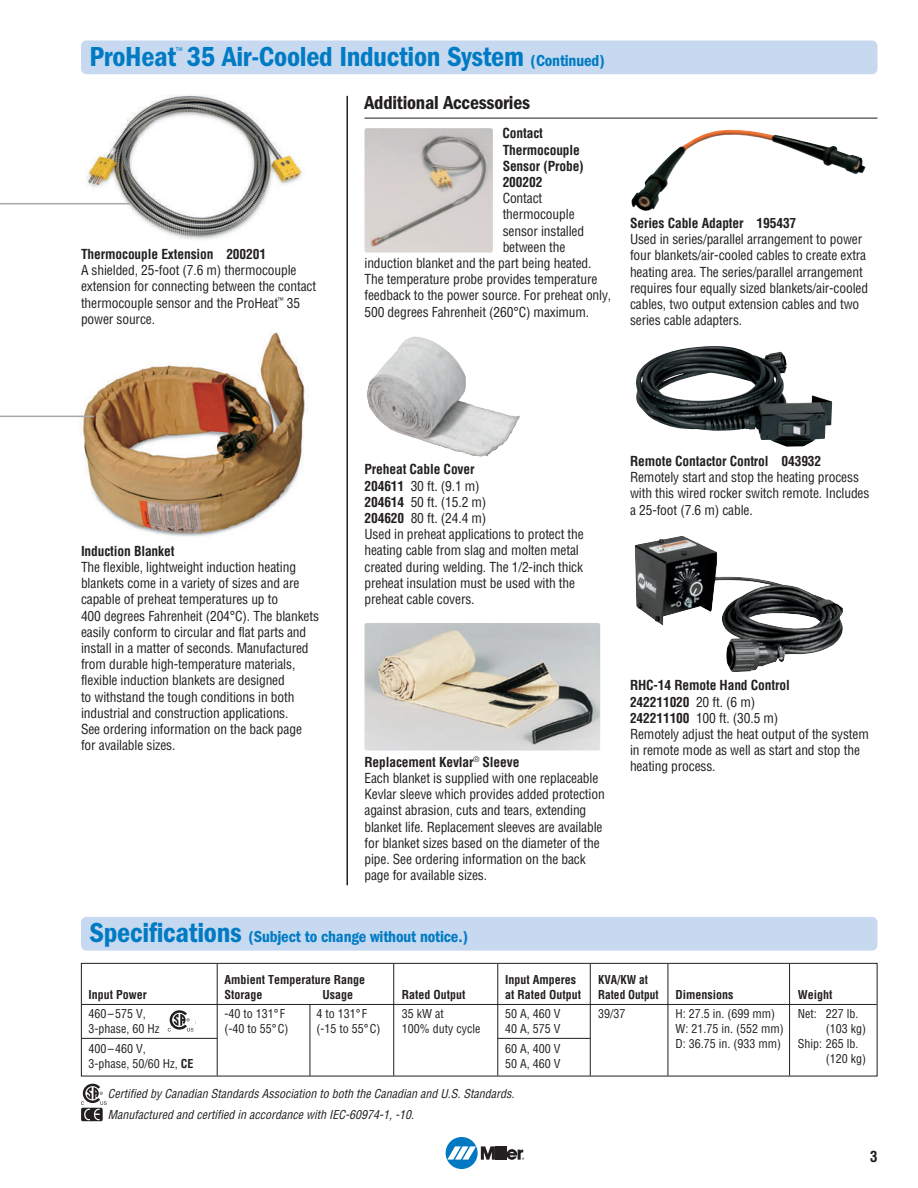
<style>
.page{position:relative;width:918px;height:1188px;background:#fff}
.page>*{position:absolute;margin:0;border:0;box-sizing:border-box;transform-origin:0 0}
.t1{font:28.5px "ITC Franklin Gothic Std Dm Cd";letter-spacing:-.01em;color:#007bc3}
.t2{font:19.5px "ITC Franklin Gothic Std Dm Cd";letter-spacing:-.01em;color:#231f20}
.t3{font:16.5px "ITC Franklin Gothic Std Dm Cd";letter-spacing:-.01em;color:#007bc3}
.t4{font:700 condensed 15px "Helvetica";color:#231f20}
.t5{font:condensed 13.5px/16.2px "Helvetica";letter-spacing:-.01em;color:#231f20}
.t6{font:700 condensed 13.5px/16.2px "Helvetica";letter-spacing:-.01em;color:#231f20}
.t7{font:condensed 12px/15px "Helvetica";color:#231f20}
.t8{font:italic condensed 12px "Helvetica";color:#231f20}
.t9{font:700 condensed 12px/15px "Helvetica";color:#231f20}
.t10{font:700 condensed 12px/15px "Helvetica";color:#231f20;scale:.95 1}
.t11{font:condensed 9px "Helvetica";color:#007bc3}
.s1{font-size:16.5px}
.s2{font-weight:700}
.s3{font-size:28.5px}
</style>
<div class="page">
<div style="left:446px;top:1137px;width:32px;height:32px;background:#0079c2;border-radius:50%"></div>
<hr style="left:499px;top:1146px;width:3px;height:14px;background:#231f20">
<hr style="left:503px;top:1146px;width:3px;height:14px;background:#231f20">
<svg style="left:447px;top:1146px;width:52px;height:14px"></svg>
<svg style="left:507px;top:1149px;width:17px;height:11px"></svg>
<div style="left:81px;top:40px;width:797px;height:34px;background:#c6d9f0;border-radius:5px"></div>
<hr style="left:346px;top:96px;width:2px;height:789px;background:#231f20">
<img style="left:365px;top:623px;width:235px;height:128px;border-radius:2px">
<img style="left:635px;top:536px;width:209px;height:136px">
<img style="left:631px;top:129px;width:235px;height:82px">
<img style="left:636px;top:346px;width:196px;height:101px">
<img style="left:365px;top:128px;width:128px;height:125px;border-radius:2px">
<img style="left:367px;top:336px;width:153px;height:121px">
<hr style="left:365px;top:118px;width:513px;height:1px;background:#231f20">
<img style="left:67px;top:332px;width:241px;height:205px">
<img style="left:81px;top:95px;width:222px;height:145px">
<div style="left:81px;top:917px;width:797px;height:34px;background:#c6d9f0;border-radius:5px"></div>
<div style="left:81px;top:963px;width:797px;height:113px;border:1px solid #231f20"></div>
<hr style="left:497px;top:964px;width:1px;height:112px;background:#231f20">
<hr style="left:310px;top:1005px;width:1px;height:71px;background:#231f20">
<hr style="left:217px;top:964px;width:1px;height:112px;background:#231f20">
<hr style="left:393px;top:964px;width:1px;height:112px;background:#231f20">
<hr style="left:789px;top:964px;width:1px;height:112px;background:#231f20">
<hr style="left:82px;top:1004px;width:795px;height:1px;background:#231f20">
<hr style="left:82px;top:1038px;width:135px;height:1px;background:#231f20">
<hr style="left:498px;top:1038px;width:92px;height:1px;background:#231f20">
<hr style="left:590px;top:964px;width:1px;height:112px;background:#231f20">
<hr style="left:668px;top:964px;width:1px;height:112px;background:#231f20">
<hr style="left:0;top:203px;width:131px;height:1px;background:#a8a9ad">
<hr style="left:0;top:416px;width:94px;height:1px;background:#a8a9ad">
<svg style="left:81px;top:1084px;width:26px;height:37px"></svg>
<svg style="left:168px;top:1010px;width:25px;height:22px"></svg>
<h1 class="t1" style="left:90px;top:47px;width:517px">ProHeat 35 Air-Cooled Induction System <span class="s1">(Continued)</span></h1>
<p class="t11" style="left:176px;top:47px;width:8px">™</p>
<p class="t6" style="left:81px;top:247px;width:187px">Thermocouple Extension 200201</p>
<p class="t5" style="left:81px;top:263px;width:237px">A shielded, 25-foot (7.6 m) thermocouple extension for connecting between the contact thermocouple sensor and the ProHeat<sup>™</sup> 35 power source.</p>
<h2 class="t2" style="left:365px;top:96px;width:167px">Additional Accessories</h2>
<p class="t6" style="left:503px;top:126px;width:83px">Contact<br>Thermocouple<br>Sensor (Probe)<br>200202</p>
<p class="t5" style="left:503px;top:191px;width:41px">Contact</p>
<p class="t5" style="left:503px;top:207px;width:73px">thermocouple</p>
<p class="t5" style="left:503px;top:224px;width:83px">sensor installed</p>
<p class="t5" style="left:503px;top:240px;width:64px">between the</p>
<p class="t5" style="left:365px;top:256px;width:229px">induction blanket and the part being heated.</p>
<p class="t5" style="left:365px;top:272px;width:234px">The temperature probe provides temperature</p>
<p class="t5" style="left:365px;top:288px;width:248px">feedback to the power source. For preheat only,</p>
<p class="t5" style="left:365px;top:305px;width:226px">500 degrees Fahrenheit (260°C) maximum.</p>
<p class="t6" style="left:630px;top:216px;width:168px">Series Cable Adapter 195437</p>
<p class="t5" style="left:630px;top:232px;width:240px">Used in series/parallel arrangement to power four blankets/air-cooled cables to create extra heating area. The series/parallel arrangement requires four equally sized blankets/air-cooled cables, two output extension cables and two series cable adapters.</p>
<p class="t6" style="left:81px;top:544px;width:95px">Induction Blanket</p>
<p class="t5" style="left:81px;top:560px;width:240px">The flexible, lightweight induction heating blankets come in a variety of sizes and are capable of preheat temperatures up to<br>400 degrees Fahrenheit (204°C). The blankets easily conform to circular and flat parts and install in a matter of seconds. Manufactured from durable high-temperature materials, flexible induction blankets are designed<br>to withstand the tough conditions in both industrial and construction applications.<br>See ordering information on the back page for available sizes.</p>
<p class="t5" style="left:365px;top:462px;width:221px"><span class="s2">Preheat Cable Cover<br>204611</span> 30 ft. (9.1 m)<br><span class="s2">204614</span> 50 ft. (15.2 m)<br><span class="s2">204620</span> 80 ft. (24.4 m)<br>Used in preheat applications to protect the heating cable from slag and molten metal created during welding. The 1/2-inch thick preheat insulation must be used with the preheat cable covers.</p>
<p class="t5" style="left:365px;top:755px;width:242px"><span class="s2">Replacement Kevlar</span><sup>®</sup> <span class="s2">Sleeve<br></span>Each blanket is supplied with one replaceable Kevlar sleeve which provides added protection against abrasion, cuts and tears, extending blanket life. Replacement sleeves are available for blanket sizes based on the diameter of the pipe. See ordering information on the back page for available sizes.</p>
<p class="t3" style="left:90px;top:931px;width:380px"><span class="s3">Specifications</span> (Subject to change without notice.)</p>
<p class="t6" style="left:630px;top:454px;width:193px">Remote Contactor Control 043932</p>
<p class="t5" style="left:630px;top:470px;width:241px">Remotely start and stop the heating process with this wired rocker switch remote. Includes a 25-foot (7.6 m) cable.</p>
<p class="t5" style="left:630px;top:678px;width:240px"><span class="s2">RHC-14 Remote Hand Control<br>242211020</span> 20 ft. (6 m)<br><span class="s2">242211100</span> 100 ft. (30.5 m)<br>Remotely adjust the heat output of the system in remote mode as well as start and stop the heating process.</p>
<p class="t9" style="left:89px;top:988px;width:60px">Input Power</p>
<p class="t7" style="left:89px;top:1008px;width:72px">460–575 V,<br>3-phase, 60 Hz</p>
<p class="t7" style="left:89px;top:1042px;width:106px">400–460 V,<br>3-phase, 50/60 Hz, <span class="s2">CE</span></p>
<p class="t9" style="left:224px;top:973px;width:142px">Ambient Temperature Range<br>Storage</p>
<p class="t9" style="left:322px;top:988px;width:32px">Usage</p>
<p class="t7" style="left:224px;top:1008px;width:62px">-40 to 131°F</p>
<p class="t7" style="left:317px;top:1008px;width:52px">4 to 131°F</p>
<p class="t7" style="left:224px;top:1023px;width:65px">(-40 to 55°C)</p>
<p class="t7" style="left:317px;top:1023px;width:65px">(-15 to 55°C)</p>
<p class="t9" style="left:402px;top:988px;width:65px">Rated Output</p>
<p class="t7" style="left:402px;top:1008px;width:80px">35 kW at<br>100% duty cycle</p>
<p class="t9" style="left:505px;top:973px;width:78px">Input Amperes at Rated Output</p>
<p class="t7" style="left:505px;top:1008px;width:57px">50 A, 460 V<br>40 A, 575 V</p>
<p class="t7" style="left:505px;top:1042px;width:57px">60 A, 400 V<br>50 A, 460 V</p>
<p class="t8" style="left:108px;top:1089px;width:408px">Certified by Canadian Standards Association to both the Canadian and U.S. Standards.</p>
<p class="t8" style="left:108px;top:1110px;width:308px">Manufactured and certified in accordance with IEC-60974-1, -10.</p>
<p class="t10" style="left:598px;top:973px;width:65px">KVA/KW at<br>Rated Output</p>
<p class="t7" style="left:598px;top:1008px;width:29px">39/37</p>
<p class="t9" style="left:675px;top:988px;width:59px">Dimensions</p>
<p class="t7" style="left:675px;top:1008px;width:110px">H: 27.5 in. (699 mm)<br>W: 21.75 in. (552 mm)<br>D: 36.75 in. (933 mm)</p>
<p class="t9" style="left:798px;top:988px;width:36px">Weight</p>
<p class="t7" style="left:798px;top:1008px;width:62px">Net: 227 lb.</p>
<p class="t7" style="left:826px;top:1023px;width:42px">(103 kg)</p>
<p class="t7" style="left:798px;top:1038px;width:62px">Ship: 265 lb.</p>
<p class="t7" style="left:826px;top:1053px;width:42px">(120 kg)</p>
<p class="t4" style="left:870px;top:1151px;width:9px">3</p>
</div>
